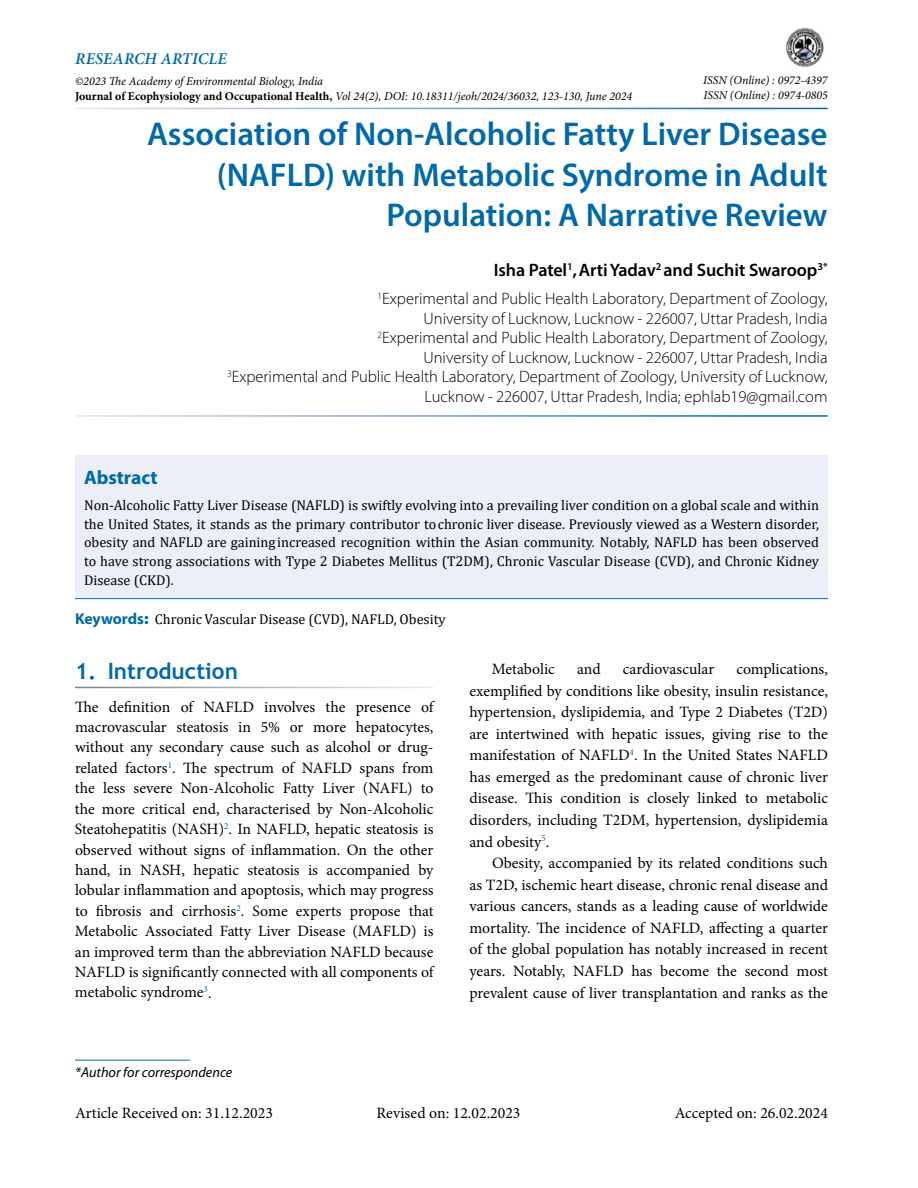
<style>
.page{position:relative;width:918px;height:1188px;background:#fff}
.page>*{position:absolute;margin:0;border:0;box-sizing:border-box;transform-origin:0 0}
.t1{font:600 33px/40.5px "Myriad Pro";color:#0069aa;text-align:right}
.t2{font:700 22.5px "Trebuchet MS";color:#0069aa}
.t3{font:700 19.5px "Myriad Pro";color:#0069aa}
.t4{font:600 18px "Myriad Pro";letter-spacing:-.005em;color:#000}
.t5{font:300 16.5px/19.5px "Myriad Pro";color:#000;text-align:right}
.t6{font:italic 600 16.5px "Minion Pro";letter-spacing:.01em;color:#0069aa}
.t7{font:15.75px/20.4px "Minion Pro";color:#000;text-align:justify}
.t8{font:14.25px/18.8px "Cambria";color:#000;text-align:justify}
.t9{font:italic 14.25px "Myriad Pro";color:#000}
.t10{font:italic 12px/15.1px "Minion Pro";color:#000}
.s1{font-weight:700;font-style:normal}
.s2{font-family:"Myriad Pro";font-weight:700;font-size:15.75px;color:#0069aa}
.s3{font-family:"Myriad Pro";font-weight:900;font-stretch:semi-expanded;font-size:15.75px;color:#0069aa}
</style>
<div class="page">
<div style="left:75px;top:455px;width:753px;height:143px;background:#eceff7"></div>
<hr style="left:75px;top:598px;width:753px;height:1px;background:#0069aa">
<img style="left:786px;top:28px;width:38px;height:39px">
<hr style="left:75px;top:1060px;width:115px;height:1px;background:#0069aa">
<p class="t6" style="left:75px;top:47px;width:153px">RESEARCH ARTICLE</p>
<p class="t10" style="left:75px;top:73px;width:250px">©2023 The Academy of Environmental Biology, India</p>
<p class="t10" style="left:75px;top:89px;width:559px"><span class="s1">Journal of Ecophysiology and Occupational Health,</span> Vol 24(2), DOI: 10.18311/jeoh/2024/36032, 123-130, June 2024</p>
<p class="t10" style="left:703px;top:72px;width:126px">ISSN (Online) : 0972-4397<br>ISSN (Online) : 0974-0805</p>
<h1 class="t1" style="left:147px;top:113px;width:682px">Association of Non-Alcoholic Fatty Liver Disease (NAFLD) with Metabolic Syndrome in Adult<br>Population: A Narrative Review</h1>
<p class="t4" style="left:494px;top:258px;width:335px">Isha Patel<sup>1</sup>, Arti Yadav<sup>2</sup> and Suchit Swaroop<sup>3*</sup></p>
<p class="t5" style="left:227px;top:289px;width:602px"><sup>1</sup>Experimental and Public Health Laboratory, Department of Zoology,<br>University of Lucknow, Lucknow - 226007, Uttar Pradesh, India<br><sup>2</sup>Experimental and Public Health Laboratory, Department of Zoology,<br>University of Lucknow, Lucknow - 226007, Uttar Pradesh, India<br><sup>3</sup>Experimental and Public Health Laboratory, Department of Zoology, University of Lucknow, Lucknow - 226007, Uttar Pradesh, India; ephlab19@gmail.com</p>
<p class="t3" style="left:84px;top:464px;width:75px">Abstract</p>
<p class="t8" style="left:84px;top:495px;width:737px">Non-Alcoholic Fatty Liver Disease (NAFLD) is swiftly evolving into a prevailing liver condition on a global scale and within the United States, it stands as the primary contributor to chronic liver disease. Previously viewed as a Western disorder, obesity and NAFLD are gaining increased recognition within the Asian community. Notably, NAFLD has been observed to have strong associations with Type 2 Diabetes Mellitus (T2DM), Chronic Vascular Disease (CVD), and Chronic Kidney Disease (CKD).</p>
<p class="t8" style="left:75px;top:610px;width:372px"><span class="s2">Keywords</span><span class="s3">:</span> Chronic Vascular Disease (CVD), NAFLD, Obesity</p>
<h2 class="t2" style="left:75px;top:657px;width:164px">1. Introduction</h2>
<p class="t7" style="left:75px;top:696px;width:360px">The definition of NAFLD involves the presence of macrovascular steatosis in 5% or more hepatocytes, without any secondary cause such as alcohol or drug&shy;related factors<sup>1</sup>. The spectrum of NAFLD spans from the less severe Non-Alcoholic Fatty Liver (NAFL) to the more critical end, characterised by Non-Alcoholic Steatohepatitis (NASH)<sup>2</sup>. In NAFLD, hepatic steatosis is observed without signs of inflammation. On the other hand, in NASH, hepatic steatosis is accompanied by lobular inflammation and apoptosis, which may progress to fibrosis and cirrhosis<sup>2</sup>. Some experts propose that Metabolic Associated Fatty Liver Disease (MAFLD) is an improved term than the abbreviation NAFLD because NAFLD is significantly connected with all components of metabolic syndrome<sup>3</sup>.</p>
<p class="t7" style="left:469px;top:658px;width:360px;line-height:21.6px;text-indent:267px">complications, exemplified by conditions like obesity, insulin resistance, hypertension, dyslipidemia, and Type 2 Diabetes (T2D) are intertwined with hepatic issues, giving rise to the manifestation of NAFLD<sup>4</sup>. In the United States NAFLD has emerged as the predominant cause of chronic liver disease. This condition is closely linked to metabolic disorders, including T2DM, hypertension, dyslipidemia and obesity<sup>5</sup>.</p>
<p class="t7" style="left:469px;top:852px;width:360px;line-height:21.6px;text-indent:23px">Obesity, accompanied by its related conditions such as T2D, ischemic heart disease, chronic renal disease and various cancers, stands as a leading cause of worldwide mortality. The incidence of NAFLD, affecting a quarter of the global population has notably increased in recent years. Notably, NAFLD has become the second most prevalent cause of liver transplantation and ranks as the</p>
<p class="t7" style="left:492px;top:659px;width:64px">Metabolic</p>
<p class="t7" style="left:577px;top:659px;width:25px">and</p>
<p class="t7" style="left:623px;top:659px;width:93px">cardiovascular</p>
<p class="t9" style="left:75px;top:1063px;width:159px">*Author for correspondence</p>
<p class="t7" style="left:75px;top:1103px;width:199px">Article Received on: 31.12.2023</p>
<p class="t7" style="left:377px;top:1103px;width:146px">Revised on: 12.02.2023</p>
<p class="t7" style="left:675px;top:1103px;width:155px">Accepted on: 26.02.2024</p>
</div>
